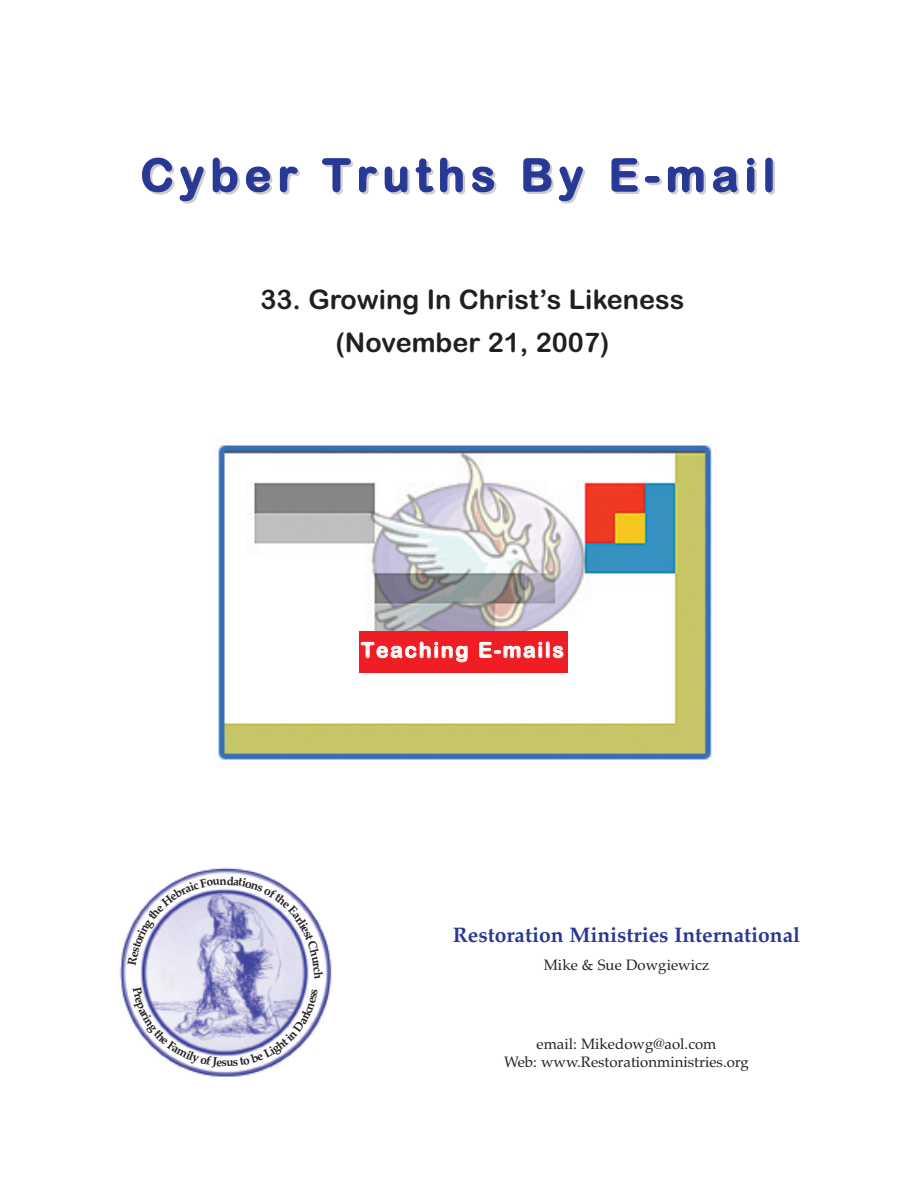
<style>
.page{position:relative;width:918px;height:1188px;background:#fff}
.page>*{position:absolute;margin:0;border:0;box-sizing:border-box;transform-origin:0 0}
.t1{font:45px "Arial Rounded MT Bold";letter-spacing:.135em;color:#283895}
.t2{font:27px/42.9px "Arial Rounded MT Bold";color:#231f20;text-align:center}
.t3{font:700 21px "Palatino";color:#293795}
.t4{font:21px "Arial Rounded MT Bold";letter-spacing:.085em;color:#fff}
.t5{font:15px/18px "Palatino";color:#231f20;text-align:center}
</style>
<div class="page">
<img style="left:218px;top:445px;width:494px;height:315px">
<img style="left:118px;top:867px;width:215px;height:213px;border-radius:50%">
<div style="left:359px;top:632px;width:208px;height:41px;background:#ee1e24"></div>
<svg style="left:133px;top:987px;width:185px;height:81px"></svg>
<svg style="left:128px;top:876px;width:195px;height:103px"></svg>
<h1 class="t1" style="left:140px;top:149px;width:636px">Cyber Truths By E-mail</h1>
<h2 class="t2" style="left:260px;top:278px;width:426px">33. Growing In Christ’s Likeness (November 21, 2007)</h2>
<h3 class="t4" style="left:361px;top:638px;width:204px">Teaching E-mails</h3>
<h3 class="t3" style="left:453px;top:923px;width:349px">Restoration Ministries International</h3>
<p class="t5" style="left:544px;top:956px;width:167px">Mike &amp; Sue Dowgiewicz</p>
<p class="t5" style="left:504px;top:1035px;width:246px">email: Mikedowg@aol.com<br>Web: www.Restorationministries.org</p>
</div>
